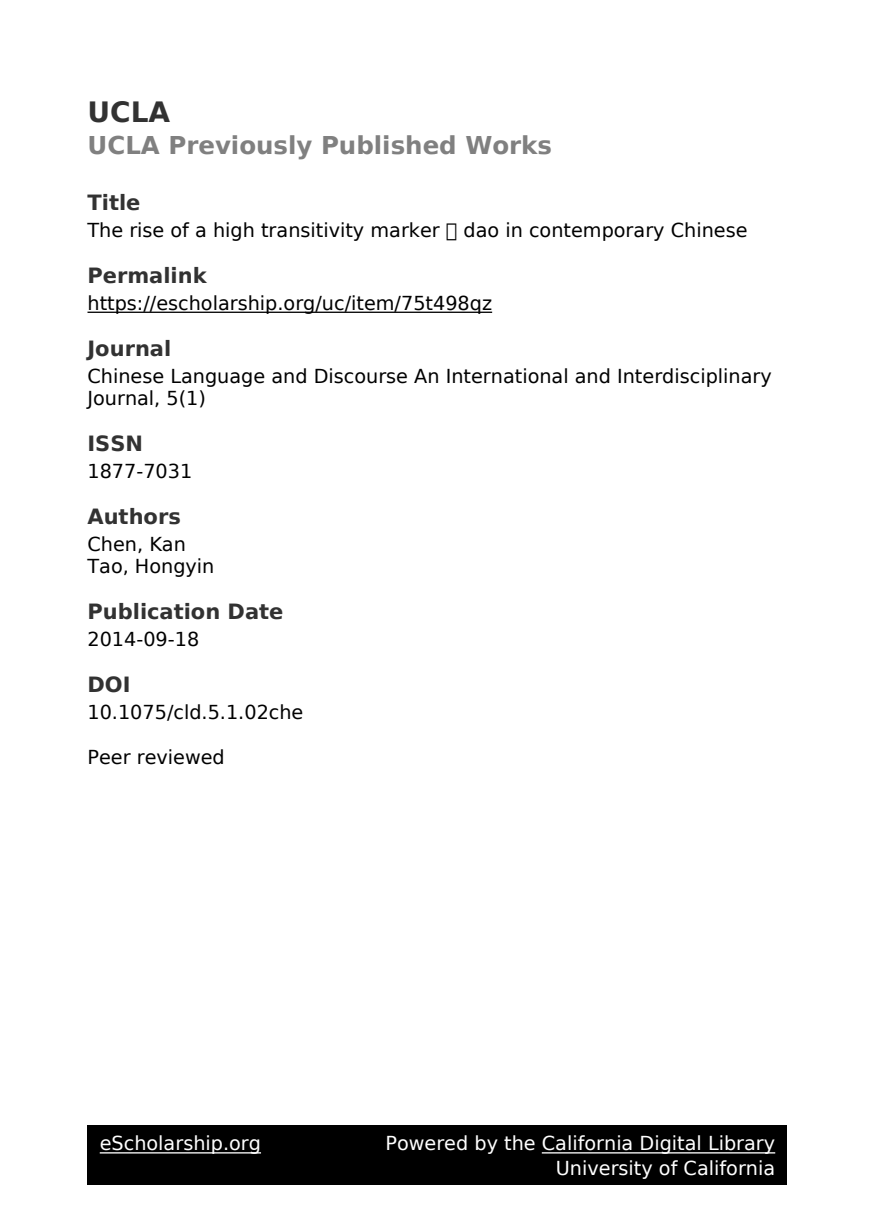
<style>
.page{position:relative;width:875px;height:1225px;background:#fff}
.page>*{position:absolute;margin:0;border:0;box-sizing:border-box;transform-origin:0 0}
.t1{font:700 28px "DejaVu Sans";color:#323232}
.t2{font:700 24.5px "DejaVu Sans";color:#808080}
.t3{font:700 21px "DejaVu Sans";color:#323232}
.t4{font:19.25px/22.4px "DejaVu Sans";color:#000}
.t5{font:19.25px/24.5px "DejaVu Sans";color:#fff;text-align:right}
</style>
<div class="page">
<hr style="left:88px;top:312px;width:404px;height:1px;background:#000">
<div style="left:88px;top:1125px;width:700px;height:60px;background:#000"></div>
<hr style="left:100px;top:1152px;width:161px;height:2px;background:#fff">
<hr style="left:542px;top:1152px;width:233px;height:2px;background:#fff">
<h1 class="t1" style="left:88px;top:101px;width:84px">UCLA</h1>
<p class="t2" style="left:88px;top:136px;width:466px">UCLA Previously Published Works</p>
<p class="t3" style="left:88px;top:194px;width:54px">Title</p>
<p class="t4" style="left:88px;top:221px;width:662px">The rise of a high transitivity marker dao in contemporary Chinese</p>
<p class="t3" style="left:88px;top:267px;width:121px">Permalink</p>
<p class="t4" style="left:88px;top:294px;width:406px">https://escholarship.org/uc/item/75t498qz</p>
<p class="t3" style="left:88px;top:340px;width:85px">Journal</p>
<p class="t4" style="left:88px;top:367px;width:686px">Chinese Language and Discourse An International and Interdisciplinary<br>Journal, 5(1)</p>
<p class="t3" style="left:88px;top:435px;width:57px">ISSN</p>
<p class="t4" style="left:88px;top:462px;width:106px">1877-7031</p>
<p class="t3" style="left:88px;top:508px;width:95px">Authors</p>
<p class="t4" style="left:88px;top:535px;width:128px">Chen, Kan<br>Tao, Hongyin</p>
<p class="t3" style="left:88px;top:603px;width:198px">Publication Date</p>
<p class="t4" style="left:88px;top:630px;width:113px">2014-09-18</p>
<p class="t3" style="left:88px;top:676px;width:45px">DOI</p>
<p class="t4" style="left:88px;top:703px;width:218px">10.1075/cld.5.1.02che</p>
<p class="t4" style="left:88px;top:748px;width:139px">Peer reviewed</p>
<p class="t5" style="left:100px;top:1133px;width:163px">eScholarship.org</p>
<p class="t5" style="left:385px;top:1133px;width:391px">Powered by the California Digital Library<br>University of California</p>
</div>
